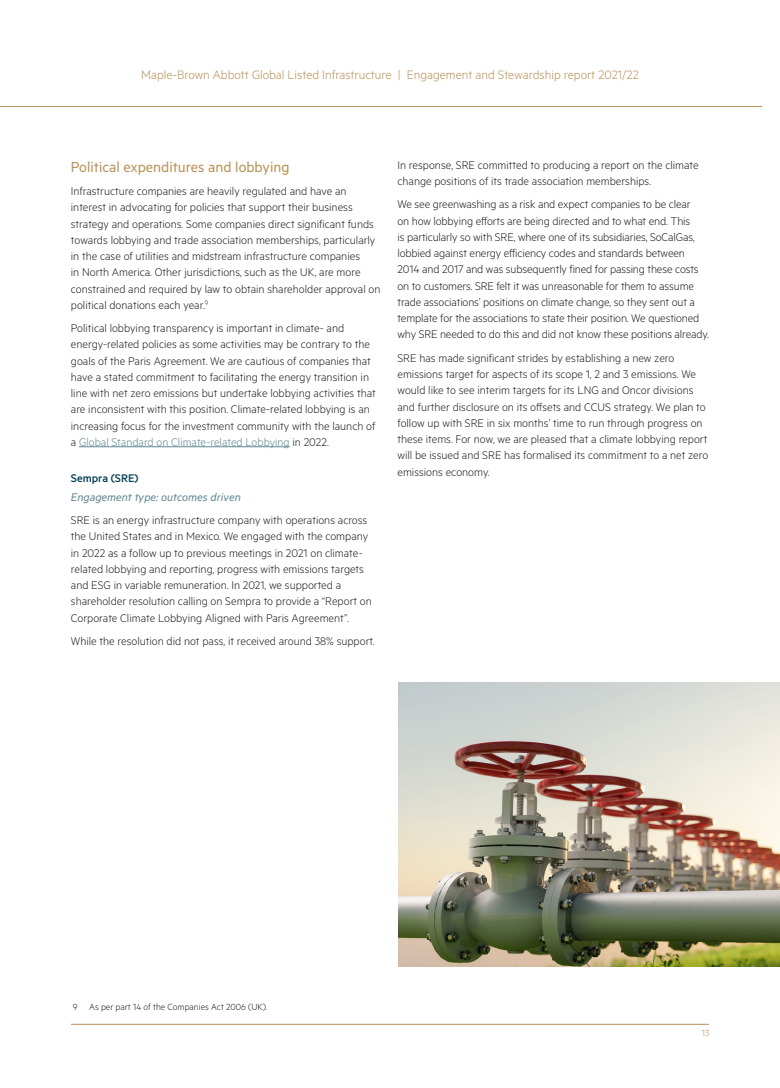
<style>
.page{position:relative;width:780px;height:1088px;background:#fff}
.page>*{position:absolute;margin:0;border:0;box-sizing:border-box;transform-origin:0 0}
.Subheading_2{font:16.25px "Metric";color:#b79257}
.t1{font:300 13.75px "Metric";color:#b79257}
.Normal_text{font:300 12.5px/16.2px "Metric";color:#231f20}
.Subheading_4{font:italic 12.5px "Metric";color:#5f8794}
.Subheading_3{font:500 12.5px "Metric";color:#003f55}
.Source_Notes_Footer{font:300 10px "Metric";color:#231f20}
.t2{font:300 10px "Metric";color:#b79257}
.s1{color:#5f8794}
</style>
<div class="page">
<hr style="left:71px;top:1024px;width:638px;height:1px;background:#b79257">
<hr style="left:0;top:106px;width:762px;height:1px;background:#b79257">
<hr style="left:79px;top:446px;width:211px;height:1px;background:#5f8794">
<img style="left:399px;top:682px;width:381px;height:285px">
<p class="t1" style="left:141px;top:67px;width:499px">Maple-Brown Abbott Global Listed Infrastructure | Engagement and Stewardship report 2021/22</p>
<p class="Subheading_2" style="left:71px;top:157px;width:220px">Political expenditures and lobbying</p>
<p class="Normal_text" style="left:71px;top:182px;width:311px">Infrastructure companies are heavily regulated and have an interest in advocating for policies that support their business strategy and operations. Some companies direct significant funds towards lobbying and trade association memberships, particularly in the case of utilities and midstream infrastructure companies<br>in North America. Other jurisdictions, such as the UK, are more constrained and required by law to obtain shareholder approval on political donations each year.<sup>9</sup></p>
<p class="Normal_text" style="left:71px;top:319px;width:306px">Political lobbying transparency is important in climate- and energy-related policies as some activities may be contrary to the goals of the Paris Agreement. We are cautious of companies that have a stated commitment to facilitating the energy transition in line with net zero emissions but undertake lobbying activities that are inconsistent with this position. Climate-related lobbying is an increasing focus for the investment community with the launch of a <span class="s1">Global Standard on Climate-related Lobbying</span> in 2022.</p>
<p class="Subheading_3" style="left:71px;top:471px;width:69px">Sempra (SRE)</p>
<p class="Subheading_4" style="left:71px;top:489px;width:171px">Engagement type: outcomes driven</p>
<p class="Normal_text" style="left:71px;top:511px;width:302px">SRE is an energy infrastructure company with operations across the United States and in Mexico. We engaged with the company in 2022 as a follow up to previous meetings in 2021 on climate&shy;related lobbying and reporting, progress with emissions targets and ESG in variable remuneration. In 2021, we supported a shareholder resolution calling on Sempra to provide a “Report on Corporate Climate Lobbying Aligned with Paris Agreement”.</p>
<p class="Normal_text" style="left:71px;top:632px;width:304px">While the resolution did not pass, it received around 38% support.</p>
<p class="Normal_text" style="left:397px;top:156px;width:302px">In response, SRE committed to producing a report on the climate change positions of its trade association memberships.</p>
<p class="Normal_text" style="left:397px;top:196px;width:312px">We see greenwashing as a risk and expect companies to be clear<br>on how lobbying efforts are being directed and to what end. This<br>is particularly so with SRE, where one of its subsidiaries, SoCalGas, lobbied against energy efficiency codes and standards between 2014 and 2017 and was subsequently fined for passing these costs on to customers. SRE felt it was unreasonable for them to assume trade associations’ positions on climate change, so they sent out a template for the associations to state their position. We questioned why SRE needed to do this and did not know these positions already.</p>
<p class="Normal_text" style="left:397px;top:349px;width:312px">SRE has made significant strides by establishing a new zero emissions target for aspects of its scope 1, 2 and 3 emissions. We would like to see interim targets for its LNG and Oncor divisions and further disclosure on its offsets and CCUS strategy. We plan to follow up with SRE in six months’ time to run through progress on these items. For now, we are pleased that a climate lobbying report will be issued and SRE has formalised its commitment to a net zero emissions economy.</p>
<p class="Source_Notes_Footer" style="left:73px;top:1001px;width:196px">9 As per part 14 of the Companies Act 2006 (UK).</p>
<p class="t2" style="left:702px;top:1027px;width:9px">13</p>
</div>
